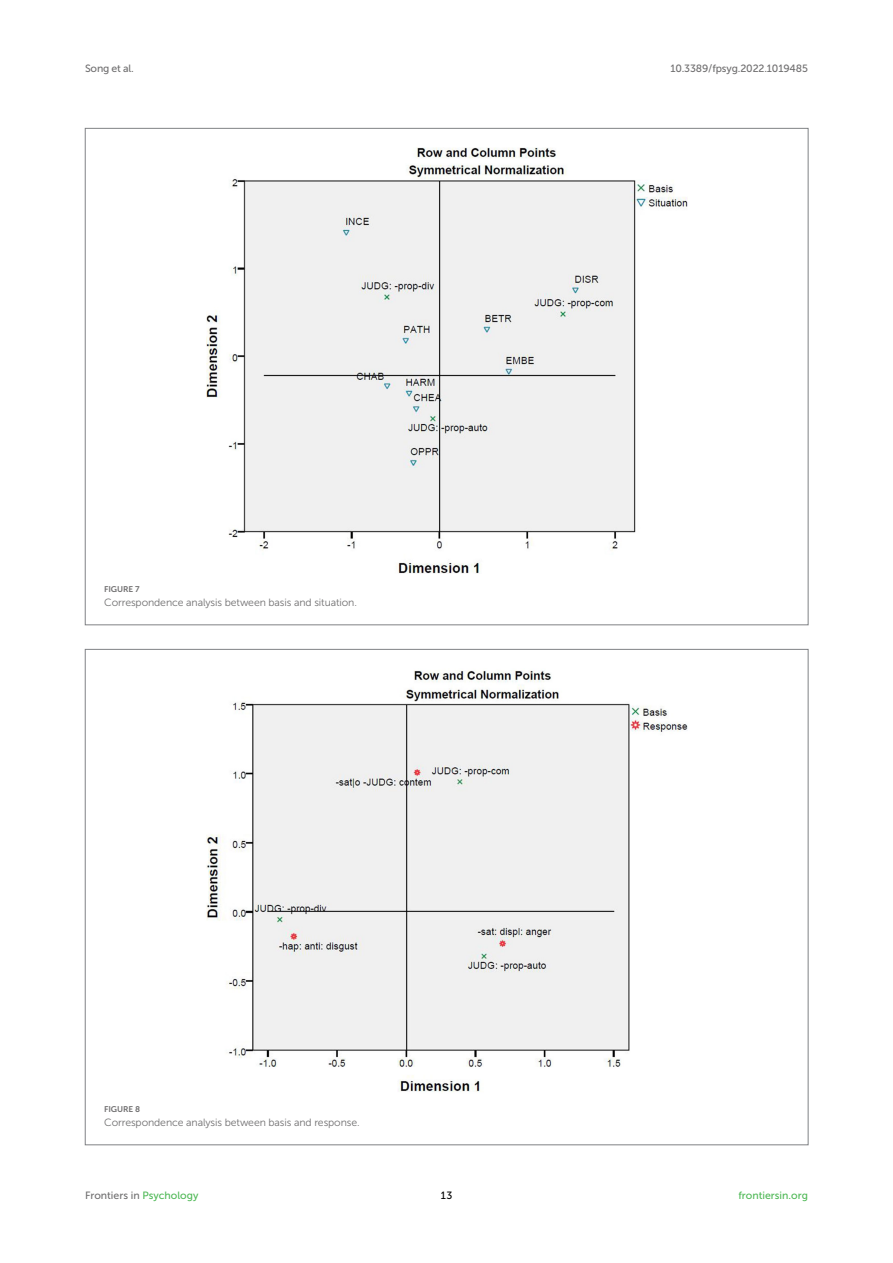
<style>
.page{position:relative;width:893px;height:1263px;background:#fff}
.page>*{position:absolute;margin:0;border:0;box-sizing:border-box;transform-origin:0 0}
.FIG_LEG{font:10.5px "Museo Sans 300";letter-spacing:-.01em;color:#706f70}
.t1{font:10.5px "Museo Sans 500";letter-spacing:-.015em;color:#706f70}
.t2{font:10.5px "Museo Sans 500";color:#4eb855}
.t3{font:10.5px "Museo Sans 500";color:#000}
.FIG_HD{font:8.25px "Museo Sans 700";letter-spacing:-.01em;color:#706f70}
.s1{color:#4eb855}
</style>
<div class="page">
<img style="left:206px;top:147px;width:481px;height:427px">
<img style="left:206px;top:670px;width:482px;height:422px">
<p class="t1" style="left:85px;top:63px;width:50px">Song et al.</p>
<p class="t1" style="left:670px;top:63px;width:139px">10.3389/fpsyg.2022.1019485</p>
<p class="FIG_HD" style="left:104px;top:585px;width:37px">FIGURE 7</p>
<p class="FIG_LEG" style="left:104px;top:597px;width:254px">Correspondence analysis between basis and situation.</p>
<p class="FIG_HD" style="left:104px;top:1105px;width:37px">FIGURE 8</p>
<p class="FIG_LEG" style="left:104px;top:1116px;width:257px">Correspondence analysis between basis and response.</p>
<p class="t1" style="left:85px;top:1190px;width:115px">Frontiers in <span class="s1">Psychology</span></p>
<p class="t3" style="left:441px;top:1190px;width:13px">13</p>
<p class="t2" style="left:738px;top:1190px;width:71px">frontiersin.org</p>
</div>
